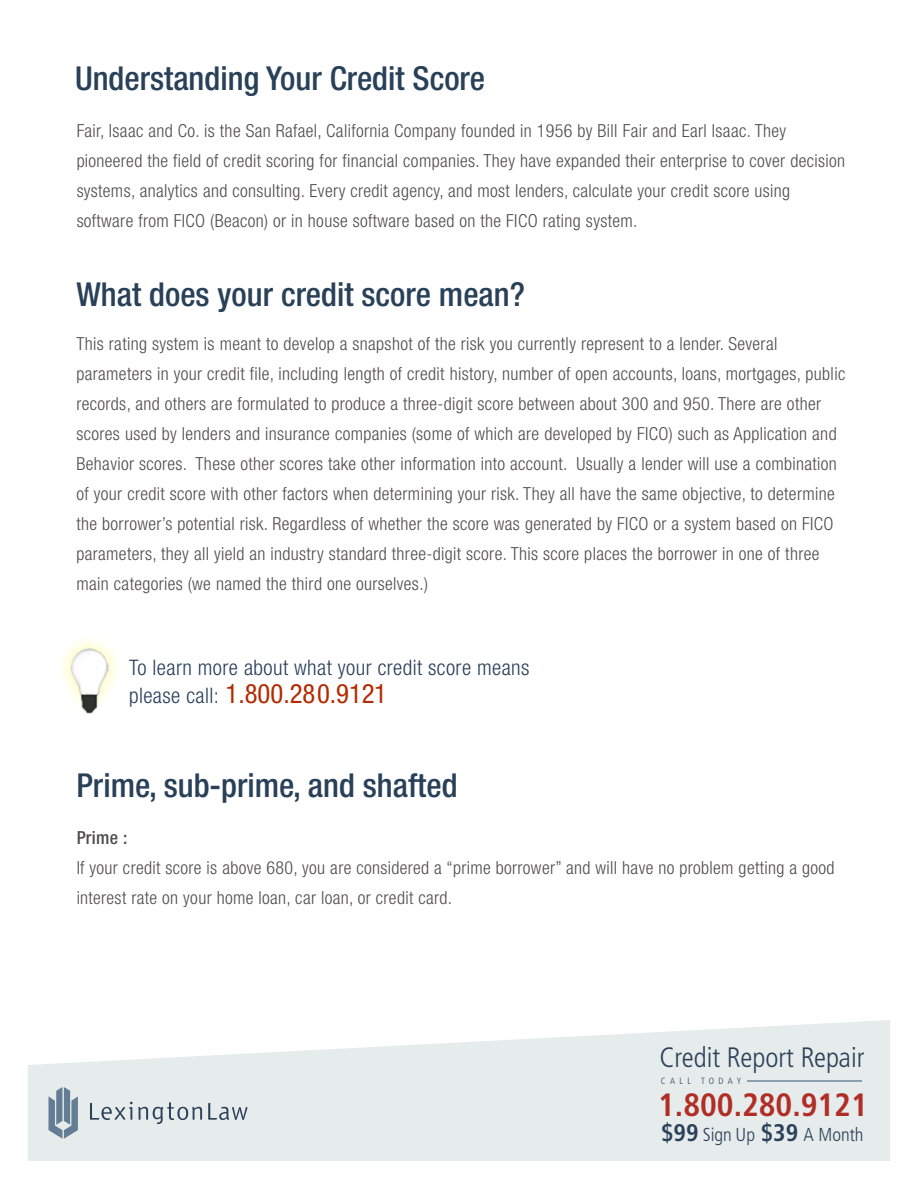
<style>
.page{position:relative;width:918px;height:1188px;background:#fff}
.page>*{position:absolute;margin:0;border:0;box-sizing:border-box;transform-origin:0 0}
.t1{font:500 condensed 33px "Helvetica Neue";color:#294059}
.t2{font:700 condensed 32.25px "Frutiger";color:#b02e26}
.t3{font:300 condensed 28.05px "Frutiger";color:#2b4059}
.t4{font:condensed 26.7px "Helvetica Neue";color:#b32a00}
.t5{font:300 condensed 21.45px "Helvetica Neue";letter-spacing:.02em;color:#294059}
.t6{font:300 condensed 18.75px "Frutiger";color:#2b4059}
.t7{font:300 condensed 18px/30px "Helvetica Neue";letter-spacing:.02em;color:#231f20}
.t8{font:500 condensed 18px "Helvetica Neue";letter-spacing:.02em;color:#231f20}
.t9{font:300 condensed 9px "Frutiger";letter-spacing:.48em;color:#2b4059}
.s1{font-weight:300;font-size:21.45px;color:#294059}
.s2{font-weight:700;font-size:24px;color:#294059}
</style>
<div class="page">
<svg style="left:28px;top:1020px;width:862px;height:141px;fill:#e6ebeb"></svg>
<svg style="left:48px;top:1087px;width:30px;height:52px"></svg>
<svg style="left:208px;top:1103px;width:40px;height:17px"></svg>
<svg style="left:90px;top:1102px;width:112px;height:22px"></svg>
<hr style="left:748px;top:1081px;width:114px;height:1px;background:#8a9ead">
<img style="left:62px;top:640px;width:55px;height:74px">
<p class="t1" style="left:75px;top:59px;width:412px">Understanding Your Credit Score</p>
<p class="t7" style="left:76px;top:116px;width:770px">Fair, Isaac and Co. is the San Rafael, California Company founded in 1956 by Bill Fair and Earl Isaac. They pioneered the field of credit scoring for financial companies. They have expanded their enterprise to cover decision systems, analytics and consulting. Every credit agency, and most lenders, calculate your credit score using software from FICO (Beacon) or in house software based on the FICO rating system.</p>
<p class="t1" style="left:76px;top:275px;width:450px">What does your credit score mean?</p>
<p class="t7" style="left:76px;top:329px;width:770px">This rating system is meant to develop a snapshot of the risk you currently represent to a lender. Several parameters in your credit file, including length of credit history, number of open accounts, loans, mortgages, public records, and others are formulated to produce a three-digit score between about 300 and 950. There are other scores used by lenders and insurance companies (some of which are developed by FICO) such as Application and Behavior scores. These other scores take other information into account. Usually a lender will use a combination of your credit score with other factors when determining your risk. They all have the same objective, to determine the borrower’s potential risk. Regardless of whether the score was generated by FICO or a system based on FICO parameters, they all yield an industry standard three-digit score. This score places the borrower in one of three main categories (we named the third one ourselves.)</p>
<p class="t5" style="left:129px;top:655px;width:402px">To learn more about what your credit score means</p>
<p class="t4" style="left:129px;top:678px;width:259px"><span class="s1">please call:</span> 1.800.280.9121</p>
<p class="t1" style="left:76px;top:765px;width:383px">Prime, sub-prime, and shafted</p>
<p class="t8" style="left:76px;top:827px;width:53px">Prime :</p>
<p class="t7" style="left:76px;top:852px;width:760px">If your credit score is above 680, you are considered a “prime borrower” and will have no problem getting a good interest rate on your home loan, car loan, or credit card.</p>
<h3 class="t3" style="left:659px;top:1042px;width:207px">Credit Report Repair</h3>
<p class="t9" style="left:661px;top:1076px;width:82px">CALL TODAY</p>
<p class="t6" style="left:661px;top:1124px;width:204px"><span class="s2">$99</span> Sign Up <span class="s2">$39</span> A Month</p>
<h2 class="t2" style="left:658px;top:1086px;width:211px">1.800.280.9121</h2>
</div>
